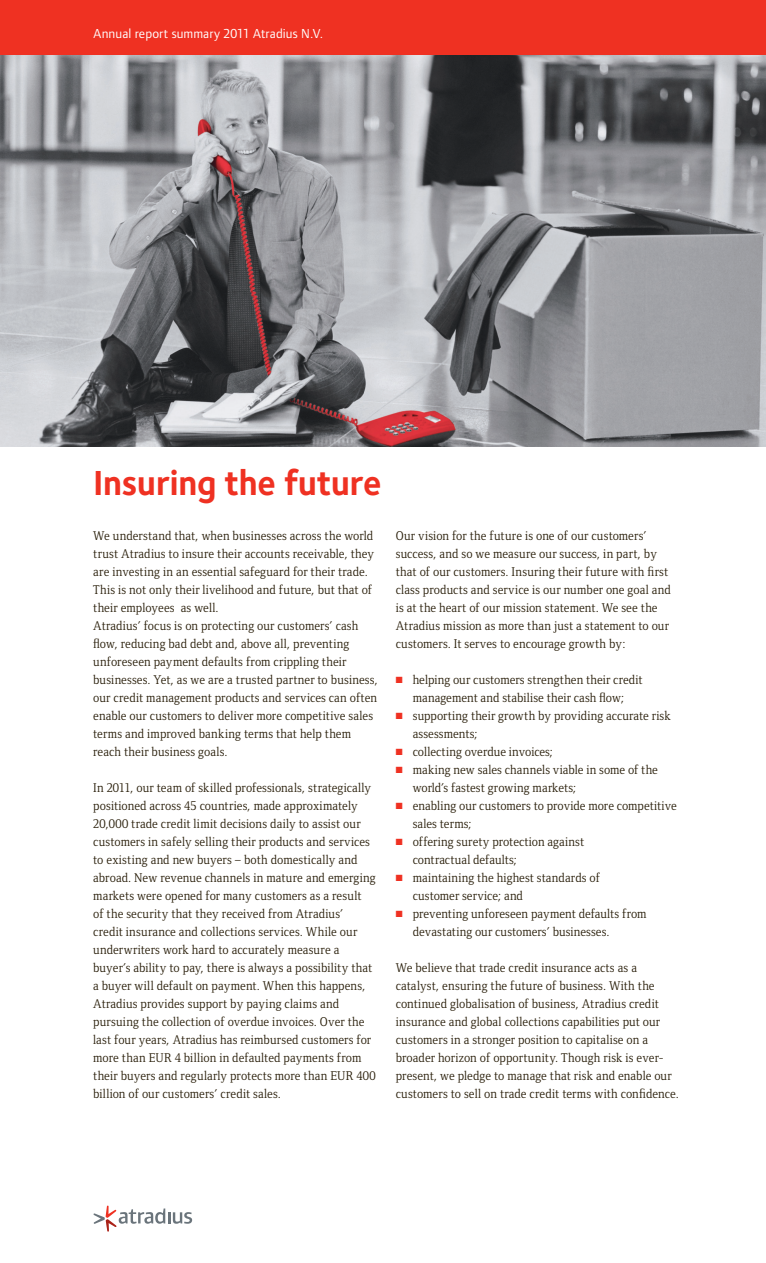
<style>
.page{position:relative;width:766px;height:1263px;background:#fff}
.page>*{position:absolute;margin:0;border:0;box-sizing:border-box;transform-origin:0 0}
.t1{font:700 36px "Foundry Sterling";letter-spacing:-.005em;color:#ef3122;scale:.95 1}
.t2{font:13.5px "Foundry Form Sans";letter-spacing:.005em;color:#fff}
.t3{font:13.05px/18px "Foundry Form Serif";letter-spacing:.01em;color:#251a05;scale:.95 1}
.s1{color:#ef3122}
</style>
<div class="page">
<svg style="left:93px;top:1205px;width:99px;height:27px"></svg>
<img style="left:0;top:54px;width:765px;height:392px">
<div style="left:0;top:0;width:765px;height:54px;background:#ef3122"></div>
<p class="t2" style="left:94px;top:25px;width:231px">Annual report summary 2011 Atradius N.V.</p>
<h1 class="t1" style="left:94px;top:462px;width:304px">Insuring the future</h1>
<p class="t3" style="left:93px;top:526px;width:301px">We understand that, when businesses across the world trust Atradius to insure their accounts receivable, they are investing in an essential safeguard for their trade.<br>This is not only their livelihood and future, but that of their employees as well.<br>Atradius’ focus is on protecting our customers’ cash flow, reducing bad debt and, above all, preventing unforeseen payment defaults from crippling their businesses. Yet, as we are a trusted partner to business, our credit management products and services can often enable our customers to deliver more competitive sales terms and improved banking terms that help them reach their business goals.</p>
<p class="t3" style="left:93px;top:778px;width:299px">In 2011, our team of skilled professionals, strategically positioned across 45 countries, made approximately 20,000 trade credit limit decisions daily to assist our customers in safely selling their products and services to existing and new buyers – both domestically and abroad. New revenue channels in mature and emerging markets were opened for many customers as a result<br>of the security that they received from Atradius’ credit insurance and collections services. While our underwriters work hard to accurately measure a buyer’s ability to pay, there is always a possibility that a buyer will default on payment. When this happens, Atradius provides support by paying claims and pursuing the collection of overdue invoices. Over the last four years, Atradius has reimbursed customers for more than EUR 4 billion in defaulted payments from their buyers and regularly protects more than EUR 400 billion of our customers’ credit sales.</p>
<p class="t3" style="left:395px;top:526px;width:291px">Our vision for the future is one of our customers’ success, and so we measure our success, in part, by that of our customers. Insuring their future with first class products and service is our number one goal and is at the heart of our mission statement. We see the Atradius mission as more than just a statement to our customers. It serves to encourage growth by:</p>
<p class="t3" style="left:395px;top:670px;width:261px;text-align:center"><span class="s1">■</span> helping our customers strengthen their credit management and stabilise their cash flow;</p>
<p class="t3" style="left:412px;top:706px;width:273px;text-indent:-17px"><span class="s1">■</span> supporting their growth by providing accurate risk assessments;</p>
<p class="t3" style="left:395px;top:742px;width:167px"><span class="s1">■</span> collecting overdue invoices;</p>
<p class="t3" style="left:412px;top:760px;width:259px;text-indent:-17px"><span class="s1">■</span> making new sales channels viable in some of the world’s fastest growing markets;</p>
<p class="t3" style="left:412px;top:796px;width:279px;text-indent:-17px"><span class="s1">■</span> enabling our customers to provide more competitive sales terms;</p>
<p class="t3" style="left:412px;top:832px;width:182px;text-indent:-17px"><span class="s1">■</span> offering surety protection against contractual defaults;</p>
<p class="t3" style="left:412px;top:868px;width:198px;text-indent:-17px"><span class="s1">■</span> maintaining the highest standards of customer service; and</p>
<p class="t3" style="left:412px;top:904px;width:247px;text-indent:-17px"><span class="s1">■</span> preventing unforeseen payment defaults from devastating our customers’ businesses.</p>
<p class="t3" style="left:395px;top:958px;width:299px">We believe that trade credit insurance acts as a catalyst, ensuring the future of business. With the continued globalisation of business, Atradius credit insurance and global collections capabilities put our customers in a stronger position to capitalise on a broader horizon of opportunity. Though risk is ever&shy;present, we pledge to manage that risk and enable our customers to sell on trade credit terms with confidence.</p>
</div>
